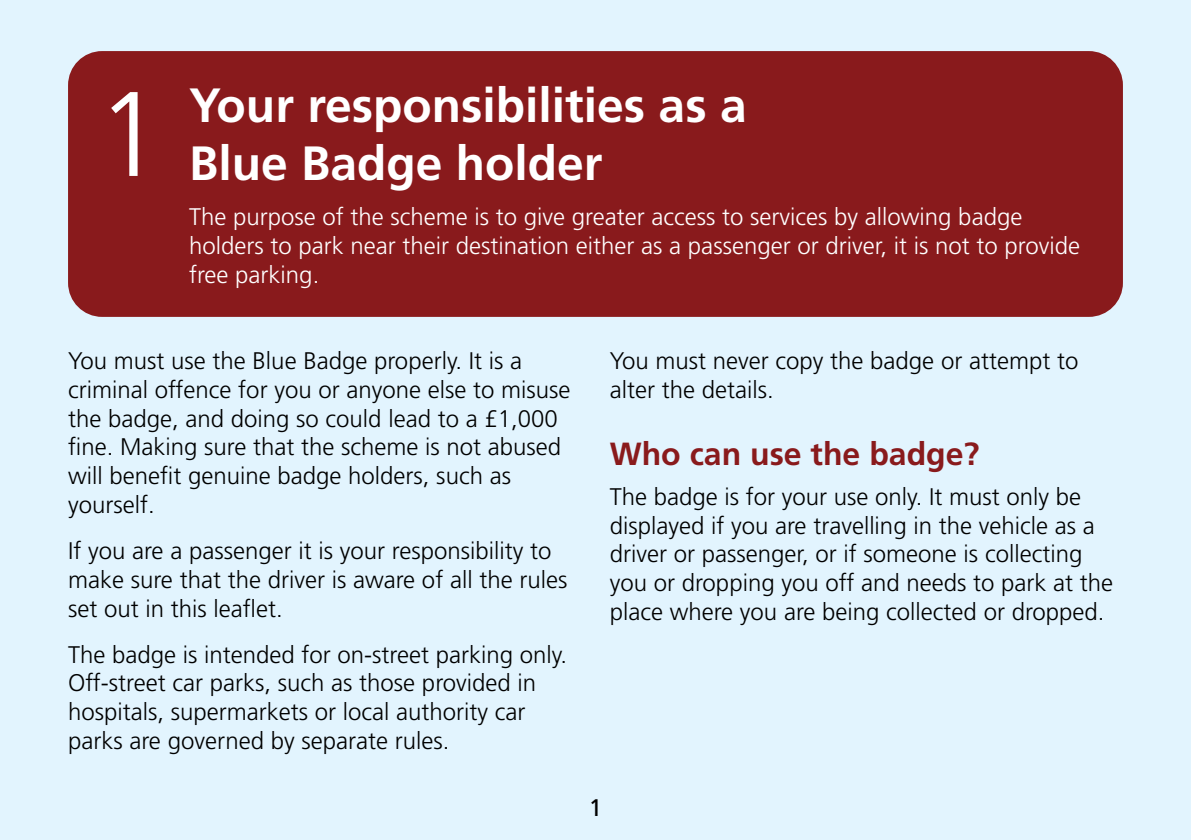
<style>
.page{position:relative;width:1191px;height:840px;background:#fff}
.page>*{position:absolute;margin:0;border:0;box-sizing:border-box;transform-origin:0 0}
.Large_Numbers{font:300 120px "Frutiger LT Std";color:#fff}
.H1_Heading_White{font:700 48px/57.6px "Frutiger LT Std";color:#fff}
.H2_Sub_Heading{font:700 32px "Frutiger LT Std";color:#891a1c}
.Body_Text_Black_3mm{font:300 24px/28.8px "Frutiger LT Std";color:#000}
.Body_Text_White{font:300 24px/28.8px "Frutiger LT Std";color:#fff}
.t1{font:24px "Frutiger LT Std";color:#000}
</style>
<div class="page">
<div style="left:0;top:0;width:1191px;height:839px;background:#e2f4fe"></div>
<div style="left:68px;top:51px;width:1055px;height:266px;background:#891a1c;border-radius:34px"></div>
<p class="Large_Numbers" style="left:96px;top:66px;width:68px">1</p>
<h1 class="H1_Heading_White" style="left:189px;top:77px;width:559px">Your responsibilities as a<br>Blue Badge holder</h1>
<p class="Body_Text_White" style="left:189px;top:203px;width:892px">The purpose of the scheme is to give greater access to services by allowing badge holders to park near their destination either as a passenger or driver, it is not to provide free parking.</p>
<p class="Body_Text_Black_3mm" style="left:68px;top:346px;width:504px">You must use the Blue Badge properly. It is a criminal offence for you or anyone else to misuse the badge, and doing so could lead to a £1,000 fine. Making sure that the scheme is not abused will benefit genuine badge holders, such as yourself.</p>
<p class="Body_Text_Black_3mm" style="left:68px;top:536px;width:501px">If you are a passenger it is your responsibility to make sure that the driver is aware of all the rules set out in this leaflet.</p>
<p class="Body_Text_Black_3mm" style="left:68px;top:639px;width:500px">The badge is intended for on-street parking only.<br>Off-street car parks, such as those provided in hospitals, supermarkets or local authority car parks are governed by separate rules.</p>
<p class="Body_Text_Black_3mm" style="left:609px;top:346px;width:470px">You must never copy the badge or attempt to alter the details.</p>
<p class="H2_Sub_Heading" style="left:609px;top:434px;width:371px">Who can use the badge?</p>
<p class="Body_Text_Black_3mm" style="left:609px;top:482px;width:505px">The badge is for your use only. It must only be displayed if you are travelling in the vehicle as a driver or passenger, or if someone is collecting you or dropping you off and needs to park at the place where you are being collected or dropped.</p>
<p class="t1" style="left:589px;top:790px;width:15px">11</p>
</div>
